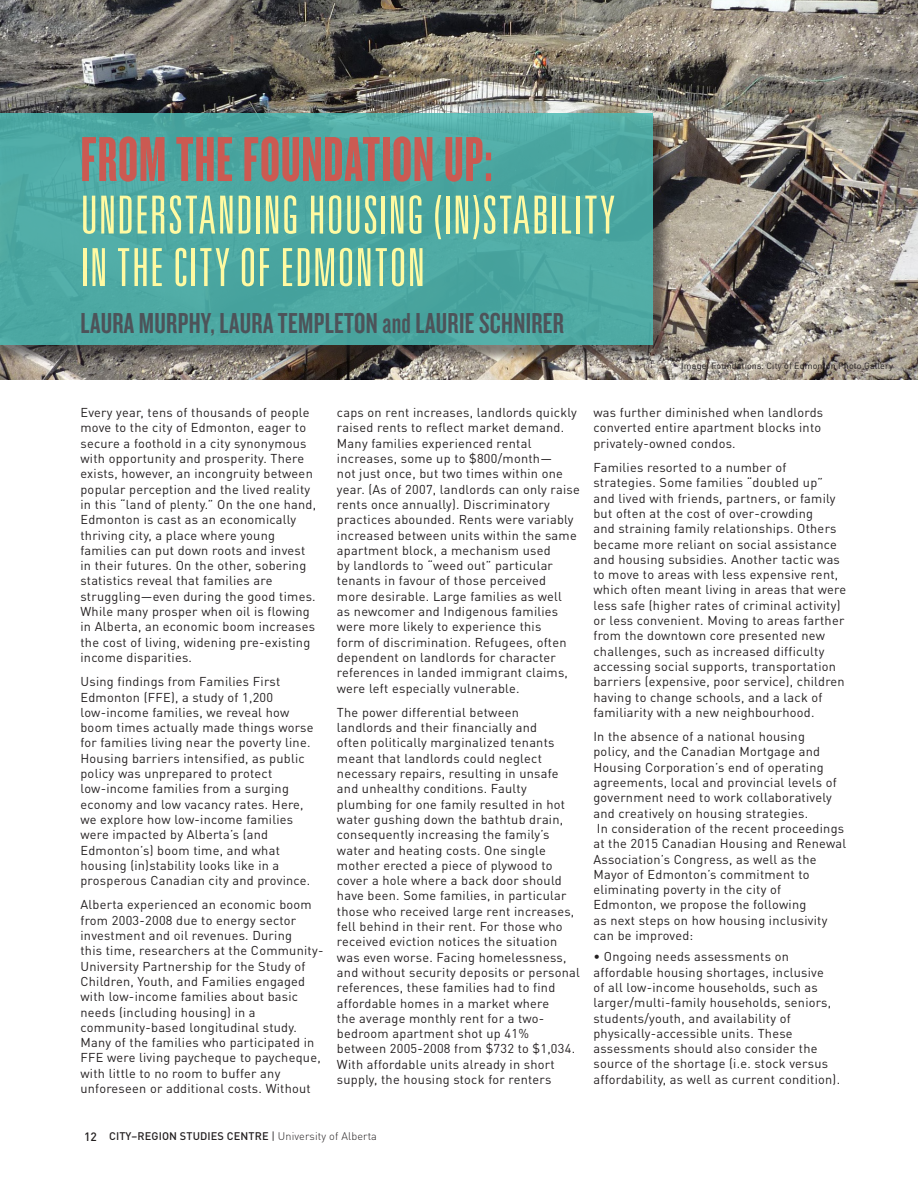
<style>
.page{position:relative;width:918px;height:1188px;background:#fff}
.page>*{position:absolute;margin:0;border:0;box-sizing:border-box;transform-origin:0 0}
.t1{font:66px "Knockout HTF67 Full Bantamwt";letter-spacing:.01em;color:#cb5a52}
.t2{font:300 ultra-condensed 52.5px "Univers LT Std";letter-spacing:.015em;color:#fffaa2}
.t3{font:30px "Knockout HTF48 Featherweight";letter-spacing:.01em;color:#4d5359}
.t4{font:12.75px/15.3px "DIN Pro";letter-spacing:.02em;color:#231f20}
.t5{font:500 12px "DIN";color:#231f20}
.t6{font:500 10.95px "DIN";letter-spacing:.01em;color:#231f20}
.t7{font:9px "DIN Pro";letter-spacing:.01em;color:#231f20}
.s1{font-weight:400}
.s2{font-weight:300}
</style>
<div class="page">
<img style="left:0;top:0;width:918px;height:380px">
<div style="left:0;top:116px;width:671px;height:247px;background:#231f20;opacity:.65"></div>
<div style="left:0;top:113px;width:653px;height:231px;background:#4da9a3"></div>
<p class="t1" style="left:80px;top:126px;width:413px">FROM THE FOUNDATION UP:</p>
<p class="t2" style="left:80px;top:188px;width:536px">UNDERSTANDING HOUSING (IN)STABILITY</p>
<p class="t2" style="left:80px;top:240px;width:346px">IN THE CITY OF EDMONTON</p>
<p class="t3" style="left:80px;top:308px;width:485px">LAURA MURPHY, LAURA TEMPLETON andLAURIE SCHNIRER</p>
<p class="t7" style="left:681px;top:358px;width:213px">Image: Foundations. City of Edmonton Photo Gallery</p>
<p class="t4" style="left:80px;top:404px;width:237px">Every year, tens of thousands of people move to the city of Edmonton, eager to secure a foothold in a city synonymous with opportunity and prosperity. There exists, however, an incongruity between popular perception and the lived reality in this “land of plenty.” On the one hand, Edmonton is cast as an economically thriving city, a place where young families can put down roots and invest</p>
<p class="t4" style="left:80px;top:557px;width:237px">in their futures. On the other, sobering statistics reveal that families are struggling—even during the good times.<br>While many prosper when oil is flowing in Alberta, an economic boom increases the cost of living, widening pre-existing income disparities.</p>
<p class="t4" style="left:80px;top:673px;width:235px">Using findings from Families First Edmonton (FFE), a study of 1,200 low-income families, we reveal how boom times actually made things worse for families living near the poverty line.<br>Housing barriers intensified, as public policy was unprepared to protect low-income families from a surging economy and low vacancy rates. Here,</p>
<p class="t4" style="left:80px;top:810px;width:231px">we explore how low-income families were impacted by Alberta’s (and Edmonton’s) boom time, and what housing (in)stability looks like in a prosperous Canadian city and province.</p>
<p class="t4" style="left:80px;top:896px;width:233px">Alberta experienced an economic boom from 2003-2008 due to energy sector investment and oil revenues. During</p>
<p class="t4" style="left:80px;top:942px;width:245px">this time, researchers at the Community-University Partnership for the Study of Children, Youth, and Families engaged with low-income families about basic needs (including housing) in a community-based longitudinal study.<br>Many of the families who participated in FFE were living paycheque to paycheque, with little to no room to buffer any unforeseen or additional costs. Without</p>
<p class="t4" style="left:337px;top:404px;width:241px">caps on rent increases, landlords quickly raised rents to reflect market demand.<br>Many families experienced rental increases, some up to $800/month—</p>
<p class="t4" style="left:337px;top:465px;width:244px">not just once, but two times within one year. (As of 2007, landlords can only raise rents once annually). Discriminatory</p>
<p class="t4" style="left:337px;top:511px;width:241px">practices abounded. Rents were variably increased between units within the same apartment block, a mechanism used</p>
<p class="t4" style="left:337px;top:557px;width:218px">by landlords to “weed out” particular tenants in favour of those perceived</p>
<p class="t4" style="left:337px;top:587px;width:227px">more desirable. Large families as well</p>
<p class="t4" style="left:337px;top:603px;width:223px">as newcomer and Indigenous families were more likely to experience this</p>
<p class="t4" style="left:337px;top:633px;width:233px">form of discrimination. Refugees, often dependent on landlords for character references in landed immigrant claims, were left especially vulnerable.</p>
<p class="t4" style="left:337px;top:703px;width:183px">The power differential between</p>
<p class="t4" style="left:337px;top:719px;width:202px">landlords and their financially and</p>
<p class="t4" style="left:337px;top:734px;width:244px">often politically marginalized tenants meant that landlords could neglect necessary repairs, resulting in unsafe and unhealthy conditions. Faulty plumbing for one family resulted in hot water gushing down the bathtub drain, consequently increasing the family’s water and heating costs. One single mother erected a piece of plywood to cover a hole where a back door should have been. Some families, in particular those who received large rent increases, fell behind in their rent. For those who received eviction notices the situation was even worse. Facing homelessness, and without security deposits or personal references, these families had to find affordable homes in a market where</p>
<p class="t4" style="left:337px;top:1009px;width:240px">the average monthly rent for a two&shy;bedroom apartment shot up 41% between 2005-2008 from $732 to $1,034.<br>With affordable units already in short supply, the housing stock for renters</p>
<p class="t4" style="left:593px;top:404px;width:231px">was further diminished when landlords converted entire apartment blocks into privately-owned condos.</p>
<p class="t4" style="left:593px;top:459px;width:244px">Families resorted to a number of strategies. Some families “doubled up” and lived with friends, partners, or family but often at the cost of over-crowding</p>
<p class="t4" style="left:593px;top:520px;width:254px">and straining family relationships. Others became more reliant on social assistance and housing subsidies. Another tactic was to move to areas with less expensive rent, which often meant living in areas that were less safe (higher rates of criminal activity) or less convenient. Moving to areas farther from the downtown core presented new challenges, such as increased difficulty accessing social supports, transportation barriers (expensive, poor service), children having to change schools, and a lack of familiarity with a new neighbourhood.</p>
<p class="t4" style="left:593px;top:728px;width:213px">In the absence of a national housing</p>
<p class="t4" style="left:593px;top:743px;width:245px">policy, and the Canadian Mortgage and Housing Corporation’s end of operating agreements, local and provincial levels of government need to work collaboratively and creatively on housing strategies.</p>
<p class="t4" style="left:593px;top:819px;width:254px">In consideration of the recent proceedings at the 2015 Canadian Housing and Renewal Association’s Congress, as well as the Mayor of Edmonton’s commitment to eliminating poverty in the city of Edmonton, we propose the following</p>
<p class="t4" style="left:593px;top:911px;width:236px">as next steps on how housing inclusivity can be improved:</p>
<p class="t4" style="left:593px;top:948px;width:232px">• Ongoing needs assessments on affordable housing shortages, inclusive</p>
<p class="t4" style="left:593px;top:978px;width:248px">of all low-income households, such as larger/multi-family households, seniors, students/youth, and availability of physically-accessible units. These assessments should also consider the source of the shortage (i.e. stock versus affordability, as well as current condition).</p>
<p class="t5" style="left:84px;top:1129px;width:14px">12</p>
<p class="t6" style="left:109px;top:1129px;width:269px">CITY–REGION STUDIES CENTRE <span class="s1">|</span> <span class="s2">University of Alberta</span></p>
</div>
